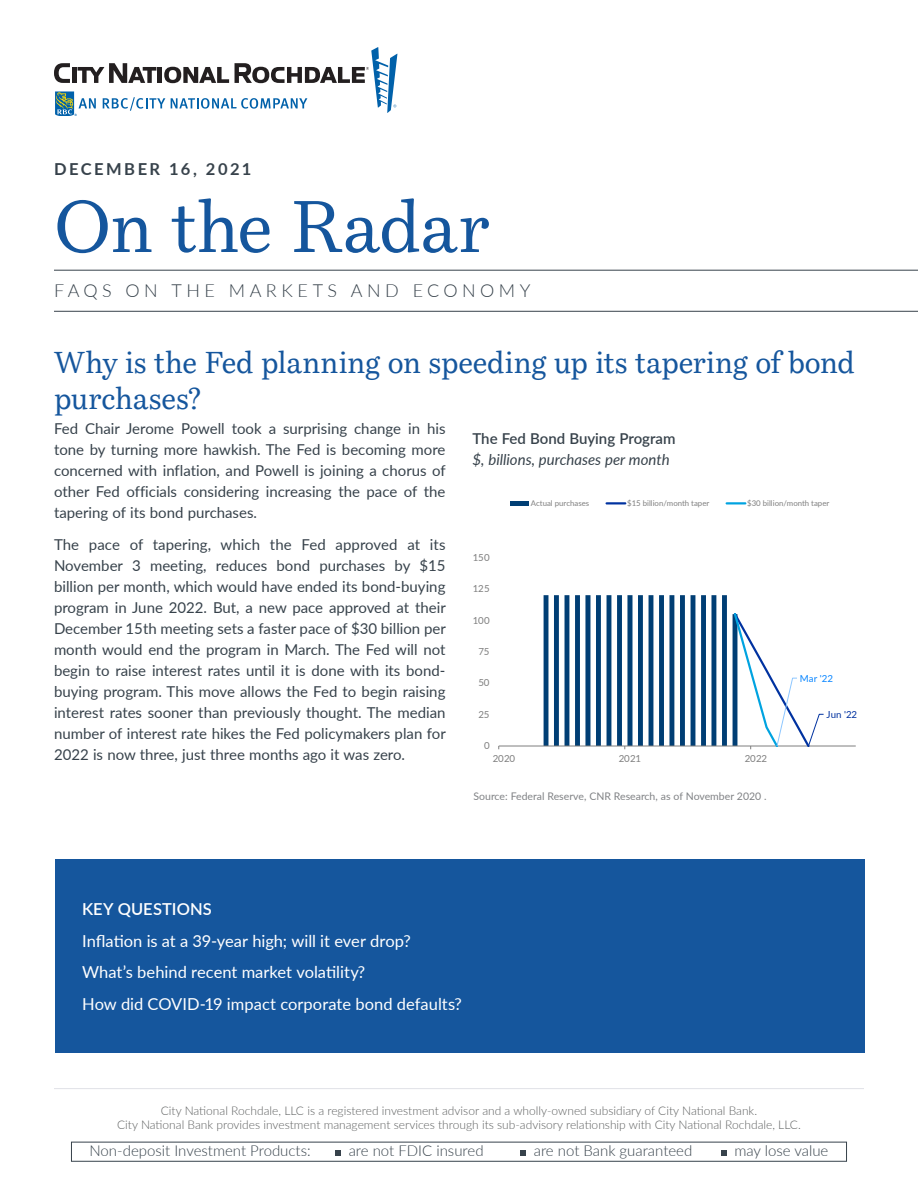
<style>
.page{position:relative;width:918px;height:1188px;background:#fff}
.page>*{position:absolute;margin:0;border:0;box-sizing:border-box;transform-origin:0 0}
.Intro_Paragraph{font:72px "Bressay";letter-spacing:-.01em;color:#15569d}
.Intro_Paragraph-2{font:30px/36px "Bressay";letter-spacing:-.005em;color:#15569d}
.Intro_Paragraph-3{font:300 18px "Lato";letter-spacing:.245em;color:#37424b}
.t1{font:16.5px "Lato";color:#fff}
.t2{font:700 16.5px "Lato";letter-spacing:.15em;color:#37424b}
.t3{font:600 16.5px "Lato";letter-spacing:.005em;color:#fff}
.t4{font:15px/21px "Lato";color:#37424b;text-align:justify}
.t5{font:300 15px "Lato";color:#37424b}
.Letter_Body{font:italic 15px "Lato";color:#37424b}
.Letter_Body-2{font:600 15px "Lato";color:#37424b}
.t6{font:300 12px "Lato";color:#5f6161}
.Letter_Body-3{font:10.5px "Lato";color:#808285}
.t7{font:9.75px "Lato";color:#7f7f7f}
.t8{font:9.75px "Lato";color:#0032a0}
.t9{font:9.75px "Lato";color:#0b87ff}
.t10{font:7.8px "Lato";color:#7f7f7f}
</style>
<div class="page">
<div style="left:55px;top:859px;width:810px;height:193px;background:#15569d"></div>
<hr style="left:499px;top:746px;width:357px;height:1px;background:#7f7f7f">
<svg style="left:544px;top:595px;width:280px;height:154px"></svg>
<hr style="left:510px;top:501px;width:19px;height:4px;background:#003e74">
<svg style="left:607px;top:502px;width:18px;height:2px"></svg>
<svg style="left:727px;top:502px;width:18px;height:2px"></svg>
<hr style="left:54px;top:311px;width:864px;height:1px;background:#37424b">
<hr style="left:54px;top:270px;width:864px;height:1px;background:#37424b">
<svg style="left:54px;top:47px;width:343px;height:69px"></svg>
<svg style="left:335px;top:1150px;width:6px;height:6px"></svg>
<svg style="left:520px;top:1150px;width:6px;height:5px"></svg>
<svg style="left:721px;top:1150px;width:5px;height:5px"></svg>
<hr style="left:54px;top:1088px;width:810px;height:1px;background:#e0e2e7">
<p class="t2" style="left:54px;top:157px;width:199px">DECEMBER 16, 2021</p>
<p class="Intro_Paragraph" style="left:54px;top:180px;width:438px">On the Radar</p>
<p class="Intro_Paragraph-3" style="left:54px;top:278px;width:478px">FAQS ON THE MARKETS AND ECONOMY</p>
<p class="Intro_Paragraph-2" style="left:54px;top:347px;width:803px">Why is the Fed planning on speeding up its tapering of bond purchases?</p>
<p class="Letter_Body-2" style="left:472px;top:428px;width:204px">The Fed Bond Buying Program</p>
<p class="Letter_Body" style="left:472px;top:449px;width:199px">$, billions, purchases per month</p>
<p class="t4" style="left:54px;top:417px;width:393px">Fed Chair Jerome Powell took a surprising change in his tone by turning more hawkish. The Fed is becoming more concerned with inflation, and Powell is joining a chorus of other Fed officials considering increasing the pace of the tapering of its bond purchases.</p>
<p class="t4" style="left:54px;top:533px;width:393px">The pace of tapering, which the Fed approved at its November 3 meeting, reduces bond purchases by $15 billion per month, which would have ended its bond-buying program in June 2022. But, a new pace approved at their December 15th meeting sets a faster pace of $30 billion per month would end the program in March. The Fed will not begin to raise interest rates until it is done with its bond&shy;buying program. This move allows the Fed to begin raising interest rates sooner than previously thought. The median number of interest rate hikes the Fed policymakers plan for 2022 is now three, just three months ago it was zero.</p>
<p class="t10" style="left:531px;top:498px;width:60px">Actual purchases</p>
<p class="t10" style="left:627px;top:498px;width:84px">$15 billion/month taper</p>
<p class="t10" style="left:747px;top:498px;width:84px">$30 billion/month taper</p>
<p class="t7" style="left:473px;top:550px;width:18px">150</p>
<p class="t7" style="left:473px;top:582px;width:18px">125</p>
<p class="t7" style="left:473px;top:613px;width:18px">100</p>
<p class="t7" style="left:478px;top:645px;width:13px">75</p>
<p class="t9" style="left:800px;top:671px;width:35px">Mar '22</p>
<p class="t7" style="left:478px;top:676px;width:13px">50</p>
<p class="t7" style="left:478px;top:707px;width:13px">25</p>
<p class="t8" style="left:827px;top:708px;width:32px">Jun '22</p>
<p class="t7" style="left:484px;top:739px;width:7px">0</p>
<p class="t7" style="left:493px;top:752px;width:24px">2020</p>
<p class="t7" style="left:619px;top:752px;width:24px">2021</p>
<p class="t7" style="left:745px;top:752px;width:24px">2022</p>
<p class="Letter_Body-3" style="left:474px;top:788px;width:295px">Source: Federal Reserve, CNR Research, as of November 2020 .</p>
<p class="t3" style="left:82px;top:897px;width:131px">KEY QUESTIONS</p>
<p class="t1" style="left:82px;top:929px;width:330px">Inflation is at a 39-year high; will it ever drop?</p>
<p class="t1" style="left:82px;top:960px;width:285px">What’s behind recent market volatility?</p>
<p class="t1" style="left:82px;top:992px;width:381px">How did COVID-19 impact corporate bond defaults?</p>
<p class="t6" style="left:161px;top:1102px;width:598px">City National Rochdale, LLC is a registered investment advisor and a wholly-owned subsidiary of City National Bank.</p>
<p class="t6" style="left:117px;top:1116px;width:685px">City National Bank provides investment management services through its sub-advisory relationship with City National Rochdale, LLC.</p>
<p class="t5" style="left:90px;top:1140px;width:223px">Non-deposit Investment Products:</p>
<p class="t5" style="left:349px;top:1140px;width:136px">are not FDIC insured</p>
<p class="t5" style="left:534px;top:1140px;width:160px">are not Bank guaranteed</p>
<p class="t5" style="left:734px;top:1140px;width:96px">may lose value</p>
</div>
